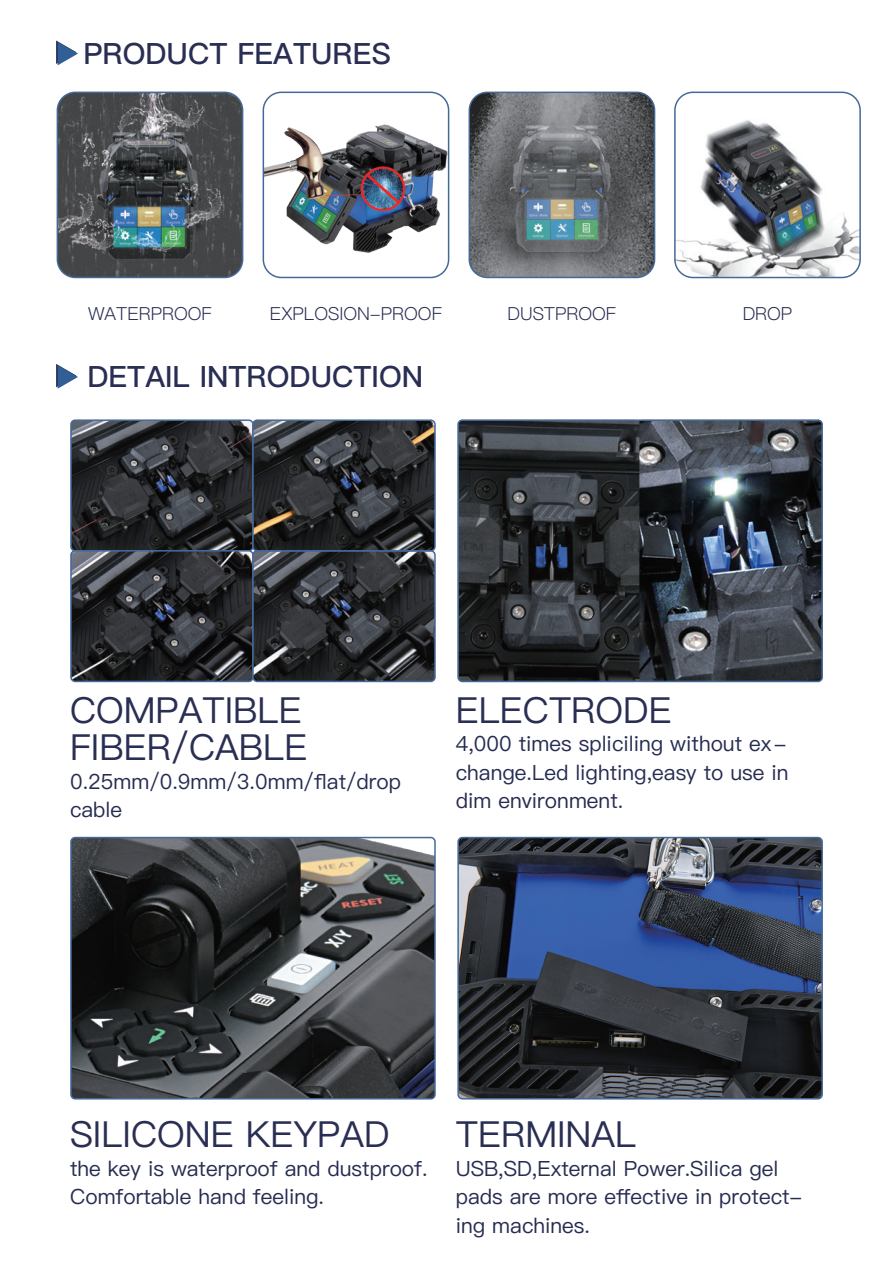
<style>
.page{position:relative;width:893px;height:1263px;background:#fff}
.page>*{position:absolute;margin:0;border:0;box-sizing:border-box;transform-origin:0 0}
.t1{font:36px/37.5px "Ping Fang SC Medium";color:#292e53}
.t2{font:29.4px "Ping Fang SC Bold";color:#292e53}
.t3{font:21px/28.5px "Ping Fang SC Medium";color:#262c51}
.t4{font:18px "Ping Fang SC Regular";color:#262c51}
</style>
<div class="page">
<svg style="left:56px;top:364px;width:22px;height:25px"></svg>
<img style="left:469px;top:92px;width:186px;height:185px">
<div style="left:469px;top:92px;width:186px;height:186px;border:2px solid #446999;border-radius:18px"></div>
<img style="left:263px;top:92px;width:186px;height:185px">
<img style="left:675px;top:91px;width:185px;height:186px">
<div style="left:674px;top:92px;width:187px;height:186px;border:2px solid #446999;border-radius:18px"></div>
<img style="left:57px;top:92px;width:186px;height:185px">
<div style="left:57px;top:92px;width:186px;height:186px;border:2px solid #446999;border-radius:18px"></div>
<svg style="left:56px;top:40px;width:22px;height:25px"></svg>
<svg style="left:460px;top:840px;width:362px;height:259px;background:#313c52"></svg>
<div style="left:457px;top:837px;width:366px;height:262px;border:2px solid #446999;border-radius:4px"></div>
<img style="left:71px;top:422px;width:362px;height:257px">
<div style="left:70px;top:419px;width:184px;height:132px;border:2px solid #446999;border-radius:4px"></div>
<div style="left:70px;top:550px;width:184px;height:132px;border:2px solid #446999;border-radius:4px"></div>
<div style="left:252px;top:550px;width:184px;height:132px;border:2px solid #446999;border-radius:4px"></div>
<div style="left:252px;top:419px;width:184px;height:132px;border:2px solid #446999;border-radius:4px"></div>
<img style="left:460px;top:422px;width:179px;height:257px">
<img style="left:639px;top:422px;width:181px;height:257px">
<div style="left:457px;top:419px;width:366px;height:263px;border:2px solid #446999;border-radius:4px"></div>
<img style="left:71px;top:840px;width:362px;height:259px">
<div style="left:70px;top:837px;width:366px;height:262px;border:2px solid #446999;border-radius:4px"></div>
<div style="left:263px;top:92px;width:186px;height:186px;border:2px solid #446999;border-radius:18px"></div>
<h2 class="t2" style="left:83px;top:36px;width:309px">PRODUCT FEATURES</h2>
<p class="t4" style="left:270px;top:302px;width:174px">EXPLOSION-PROOF</p>
<p class="t4" style="left:88px;top:302px;width:125px">WATERPROOF</p>
<p class="t4" style="left:508px;top:302px;width:110px">DUSTPROOF</p>
<p class="t4" style="left:743px;top:302px;width:51px">DROP</p>
<h2 class="t2" style="left:87px;top:359px;width:337px">DETAIL INTRODUCTION</h2>
<h1 class="t1" style="left:70px;top:692px;width:239px">COMPATIBLE<br>FIBER/CABLE</h1>
<p class="t3" style="left:70px;top:767px;width:333px">0.25mm/0.9mm/3.0mm/flat/drop cable</p>
<h1 class="t1" style="left:456px;top:692px;width:217px">ELECTRODE</h1>
<p class="t3" style="left:456px;top:730px;width:334px;text-align:justify">4,000 times spliciling without ex&shy;change.Led lighting,easy to use in dim environment.</p>
<h1 class="t1" style="left:70px;top:1116px;width:321px">SILICONE KEYPAD</h1>
<p class="t3" style="left:70px;top:1154px;width:359px">the key is waterproof and dustproof.<br>Comfortable hand feeling.</p>
<h1 class="t1" style="left:456px;top:1116px;width:182px">TERMINAL</h1>
<p class="t3" style="left:456px;top:1154px;width:348px">USB,SD,External Power.Silica gel pads are more effective in protect&shy;ing machines.</p>
</div>
